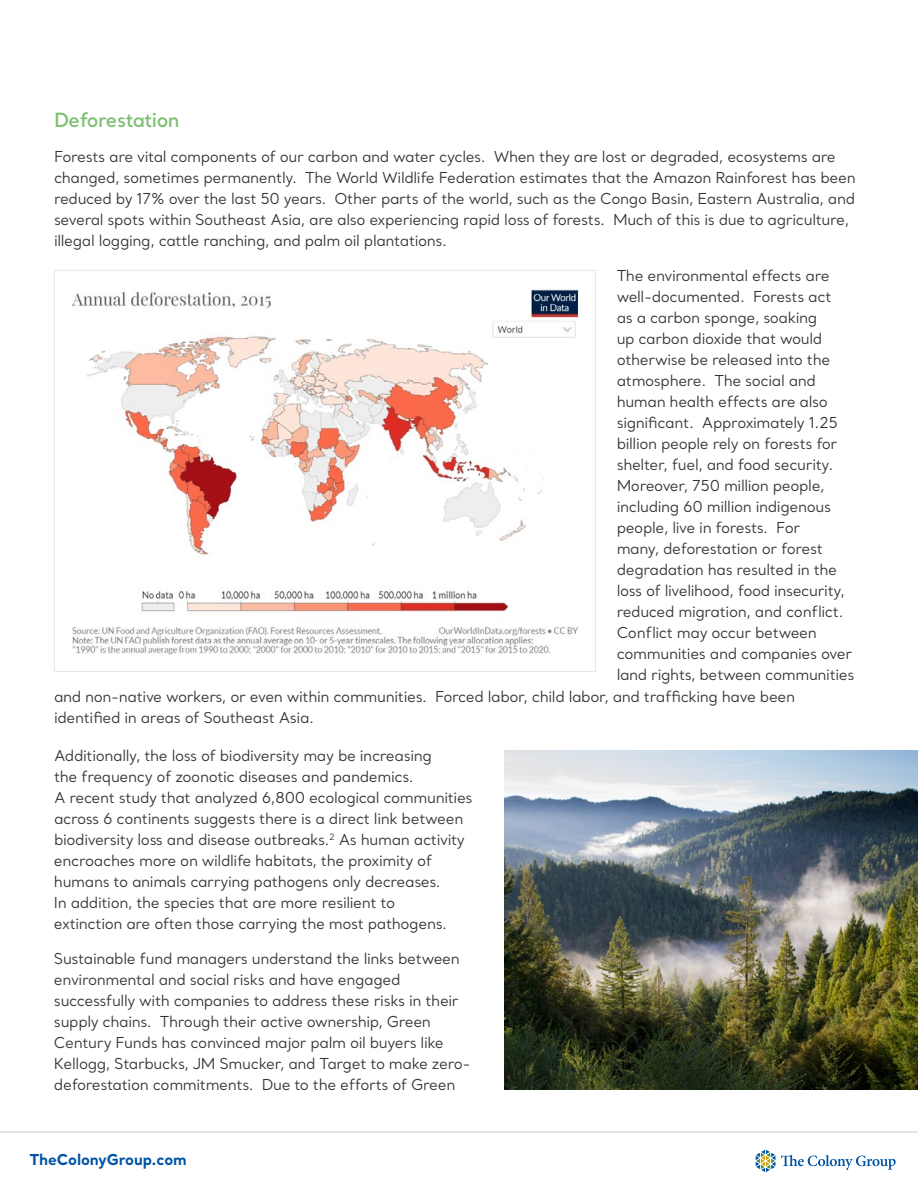
<style>
.page{position:relative;width:918px;height:1188px;background:#fff}
.page>*{position:absolute;margin:0;border:0;box-sizing:border-box;transform-origin:0 0}
.t1{font:600 19.5px "Santral";letter-spacing:-.025em;color:#80bf73}
.t2{font:15px/21px "Santral";letter-spacing:-.025em;color:#333}
.t3{font:700 15px "Santral";letter-spacing:-.01em;color:#0054a4}
</style>
<div class="page">
<svg style="left:756px;top:1150px;width:19px;height:22px"></svg>
<svg style="left:781px;top:1155px;width:115px;height:15px"></svg>
<hr style="left:0;top:1132px;width:918px;height:1px;background:#ccc">
<img style="left:72px;top:289px;width:507px;height:365px">
<img style="left:504px;top:750px;width:414px;height:340px">
<h1 class="t1" style="left:54px;top:107px;width:127px">Deforestation</h1>
<p class="t2" style="left:54px;top:145px;width:803px">Forests are vital components of our carbon and water cycles. When they are lost or degraded, ecosystems are changed, sometimes permanently. The World Wildlife Federation estimates that the Amazon Rainforest has been reduced by 17% over the last 50 years. Other parts of the world, such as the Congo Basin, Eastern Australia, and several spots within Southeast Asia, are also experiencing rapid loss of forests. Much of this is due to agriculture, illegal logging, cattle ranching, and palm oil plantations.</p>
<p class="t2" style="left:617px;top:265px;width:239px">The environmental effects are well-documented. Forests act<br>as a carbon sponge, soaking<br>up carbon dioxide that would otherwise be released into the atmosphere. The social and human health effects are also significant. Approximately 1.25 billion people rely on forests for shelter, fuel, and food security.<br>Moreover, 750 million people, including 60 million indigenous people, live in forests. For<br>many, deforestation or forest degradation has resulted in the loss of livelihood, food insecurity, reduced migration, and conflict.<br>Conflict may occur between communities and companies over land rights, between communities</p>
<p class="t2" style="left:54px;top:686px;width:743px">and non-native workers, or even within communities. Forced labor, child labor, and trafficking have been identified in areas of Southeast Asia.</p>
<p class="t2" style="left:54px;top:745px;width:420px">Additionally, the loss of biodiversity may be increasing<br>the frequency of zoonotic diseases and pandemics.<br>A recent study that analyzed 6,800 ecological communities across 6 continents suggests there is a direct link between biodiversity loss and disease outbreaks.<sup>2</sup> As human activity encroaches more on wildlife habitats, the proximity of humans to animals carrying pathogens only decreases.<br>In addition, the species that are more resilient to<br>extinction are often those carrying the most pathogens.</p>
<p class="t2" style="left:54px;top:948px;width:418px">Sustainable fund managers understand the links between environmental and social risks and have engaged successfully with companies to address these risks in their supply chains. Through their active ownership, Green Century Funds has convinced major palm oil buyers like Kellogg, Starbucks, JM Smucker, and Target to make zero&shy;deforestation commitments. Due to the efforts of Green</p>
<p class="t3" style="left:30px;top:1150px;width:158px">TheColonyGroup.com</p>
</div>
